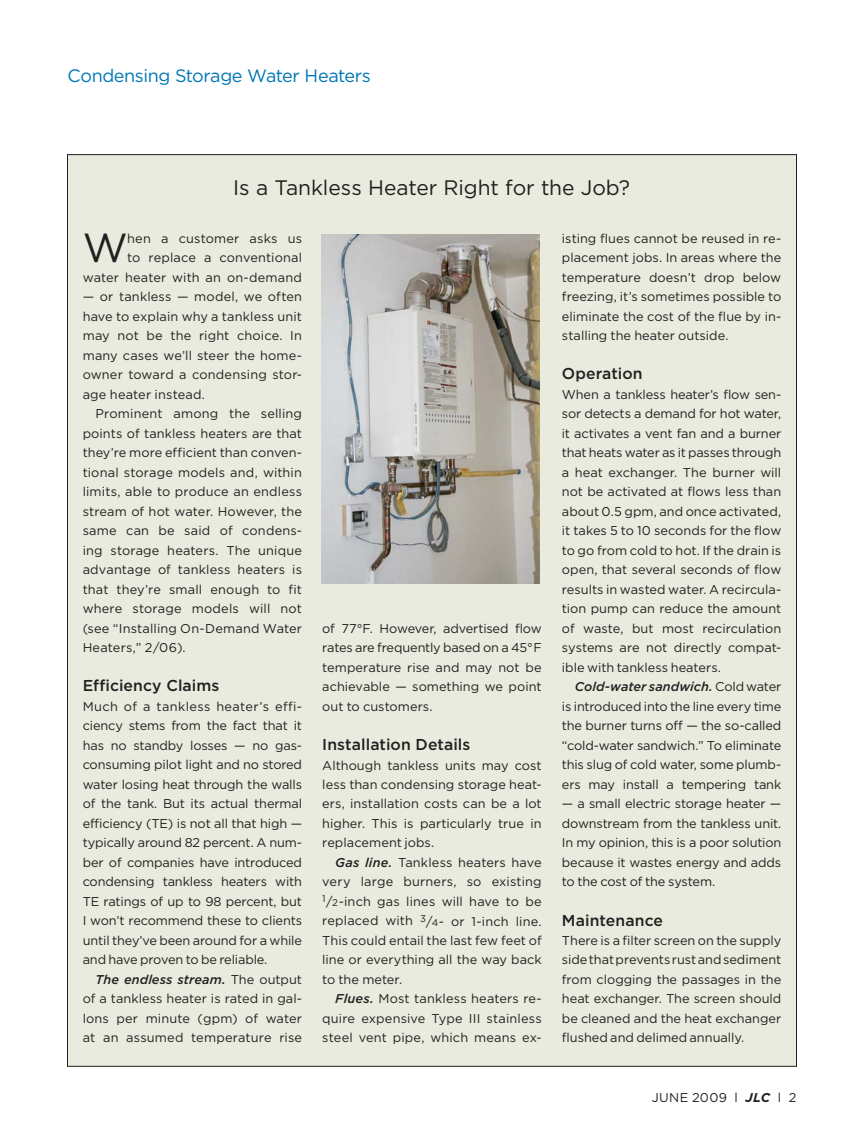
<style>
.page{position:relative;width:864px;height:1134px;background:#fff}
.page>*{position:absolute;margin:0;border:0;box-sizing:border-box;transform-origin:0 0}
.t1{font:40.65px "Gotham";color:#231f20}
.t2{font:21px "Gotham";color:#231f20}
.t3{font:18px "Gotham";letter-spacing:-.02em;color:#0076b6}
.t4{font:500 15.75px "Gotham";letter-spacing:.005em;color:#231f20}
.t5{font:12.75px/19.5px "Gotham";letter-spacing:.005em;color:#231f20;text-align:justify}
.t6{font:12.75px "Gotham";letter-spacing:.03em;color:#231f20}
.s1{font-weight:500;font-style:italic}
.s2{font-size:9.75px}
.s3{font-weight:700;font-style:italic}
</style>
<div class="page">
<div style="left:68px;top:155px;width:728px;height:911px;background:#e9ebde"></div>
<img style="left:322px;top:234px;width:218px;height:350px">
<h3 class="t3" style="left:68px;top:67px;width:305px">Condensing Storage Water Heaters</h3>
<h2 class="t2" style="left:233px;top:178px;width:398px">Is a Tankless Heater Right for the Job?</h2>
<p class="t5" style="left:83px;top:230px;width:221px;text-align:right">hen a customer asks us<br>to replace a conventional<br>water heater with an on-demand</p>
<p class="t5" style="left:83px;top:288px;width:221px">— or tankless — model, we often have to explain why a tankless unit may not be the right choice. In many cases we’ll steer the home&shy;owner toward a condensing stor&shy;age heater instead.</p>
<p class="t5" style="left:83px;top:405px;width:221px;text-indent:13px">Prominent among the selling points of tankless heaters are that they’re more efficient than conven&shy;tional storage models and, within limits, able to produce an endless stream of hot water. However, the same can be said of condens&shy;ing storage heaters. The unique advantage of tankless heaters is that they’re small enough to fit where storage models will not (see “Installing On-Demand Water Heaters,” 2/06).</p>
<p class="t4" style="left:83px;top:679px;width:138px">Efficiency Claims</p>
<p class="t5" style="left:83px;top:698px;width:221px">Much of a tankless heater’s effi&shy;ciency stems from the fact that it has no standby losses — no gas&shy;consuming pilot light and no stored water losing heat through the walls of the tank. But its actual thermal efficiency (TE) is not all that high — typically around 82 percent. A num&shy;ber of companies have introduced condensing tankless heaters with TE ratings of up to 98 percent, but I won’t recommend these to clients until they’ve been around for a while and have proven to be reliable.</p>
<p class="t5" style="left:83px;top:971px;width:221px;text-indent:13px"><span class="s1">The endless stream.</span> The output of a tankless heater is rated in gal&shy;lons per minute (gpm) of water at an assumed temperature rise</p>
<h1 class="t1" style="left:83px;top:230px;width:46px">W</h1>
<p class="t5" style="left:322px;top:620px;width:221px">of 77°F. However, advertised flow rates are frequently based on a 45°F temperature rise and may not be achievable — something we point out to customers.</p>
<p class="t4" style="left:322px;top:738px;width:150px">Installation Details</p>
<p class="t5" style="left:322px;top:756px;width:221px">Although tankless units may cost less than condensing storage heat&shy;ers, installation costs can be a lot higher. This is particularly true in replacement jobs.</p>
<p class="t5" style="left:322px;top:854px;width:221px;text-indent:13px"><span class="s1">Gas line.</span> Tankless heaters have very large burners, so existing <sup>1</sup>/<span class="s2">2</span>-inch gas lines will have to be replaced with <sup>3</sup>/<span class="s2">4</span>- or 1-inch line.<br>This could entail the last few feet of line or everything all the way back to the meter.</p>
<p class="t5" style="left:322px;top:990px;width:221px;text-indent:13px"><span class="s1">Flues.</span> Most tankless heaters re&shy;quire expensive Type III stainless steel vent pipe, which means ex-</p>
<p class="t5" style="left:562px;top:230px;width:221px">isting flues cannot be reused in re&shy;placement jobs. In areas where the temperature doesn’t drop below freezing, it’s sometimes possible to eliminate the cost of the flue by in&shy;stalling the heater outside.</p>
<p class="t4" style="left:562px;top:367px;width:82px">Operation</p>
<p class="t5" style="left:562px;top:386px;width:221px">When a tankless heater’s flow sen&shy;sor detects a demand for hot water, it activates a vent fan and a burner that heats water as it passes through a heat exchanger. The burner will not be activated at flows less than about 0.5 gpm, and once activated, it takes 5 to 10 seconds for the flow to go from cold to hot. If the drain is open, that several seconds of flow results in wasted water. A recircula&shy;tion pump can reduce the amount of waste, but most recirculation systems are not directly compat&shy;ible with tankless heaters.</p>
<p class="t5" style="left:562px;top:678px;width:221px;text-indent:13px"><span class="s1">Cold-water sandwich.</span> Cold water is introduced into the line every time the burner turns off — the so-called “cold-water sandwich.” To eliminate this slug of cold water, some plumb&shy;ers may install a tempering tank</p>
<p class="t5" style="left:562px;top:795px;width:221px">— a small electric storage heater — downstream from the tankless unit.<br>In my opinion, this is a poor solution because it wastes energy and adds to the cost of the system.</p>
<p class="t4" style="left:562px;top:913px;width:103px">Maintenance</p>
<p class="t5" style="left:562px;top:932px;width:221px">There is a filter screen on the supply side that prevents rust and sediment from clogging the passages in the heat exchanger. The screen should be cleaned and the heat exchanger flushed and delimed annually.</p>
<p class="t6" style="left:652px;top:1092px;width:146px">JUNE 2009 l <span class="s3">JLC</span> l 2</p>
</div>
